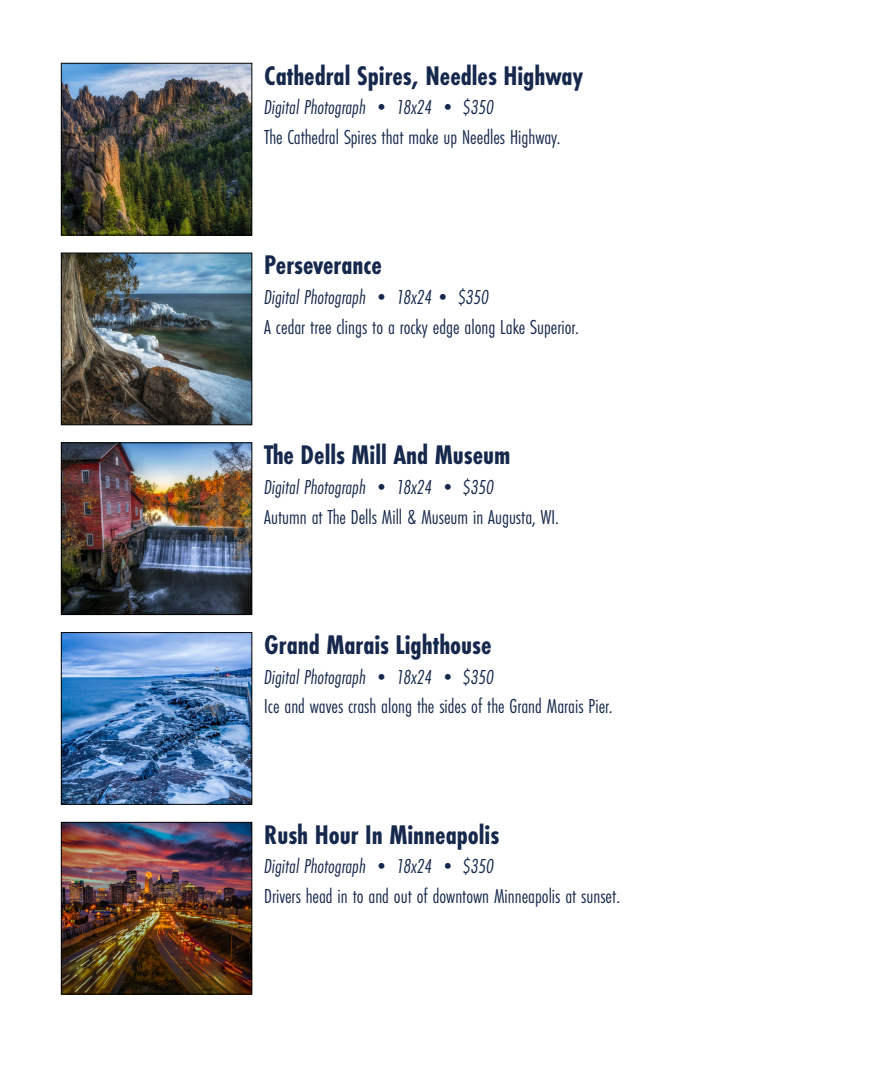
<style>
.page{position:relative;width:882px;height:1071px;background:#fff}
.page>*{position:absolute;margin:0;border:0;box-sizing:border-box;transform-origin:0 0}
.t1{font:700 28px "Futura PT Cond";color:#16284c}
.t2{font:21px "Futura PT Cond";color:#16284c}
.t3{font:italic 21px "Futura PT Cond";color:#16284c}
</style>
<div class="page">
<img style="left:63px;top:255px;width:187px;height:168px">
<div style="left:61px;top:253px;width:191px;height:172px;border:1px solid #040503"></div>
<img style="left:63px;top:634px;width:187px;height:169px">
<div style="left:61px;top:632px;width:191px;height:173px;border:1px solid #040503"></div>
<img style="left:63px;top:824px;width:187px;height:169px">
<div style="left:61px;top:822px;width:191px;height:173px;border:1px solid #040503"></div>
<img style="left:63px;top:65px;width:187px;height:168px">
<div style="left:61px;top:63px;width:191px;height:172px;border:1px solid #040503"></div>
<img style="left:63px;top:444px;width:187px;height:169px">
<div style="left:61px;top:442px;width:191px;height:173px;border:1px solid #040503"></div>
<p class="t1" style="left:264px;top:59px;width:320px">Cathedral Spires, Needles Highway</p>
<p class="t3" style="left:264px;top:95px;width:231px">Digital Photograph • 18x24 • $350</p>
<p class="t2" style="left:264px;top:125px;width:298px">The Cathedral Spires that make up Needles Highway.</p>
<p class="t1" style="left:264px;top:249px;width:119px">Perseverance</p>
<p class="t3" style="left:264px;top:285px;width:226px">Digital Photograph • 18x24• $350</p>
<p class="t2" style="left:264px;top:315px;width:316px">A cedar tree clings to a rocky edge along Lake Superior.</p>
<p class="t1" style="left:264px;top:439px;width:248px">The Dells Mill And Museum</p>
<p class="t3" style="left:264px;top:475px;width:231px">Digital Photograph • 18x24 • $350</p>
<p class="t2" style="left:264px;top:504px;width:296px">Autumn at The Dells Mill &amp; Museum in Augusta, WI.</p>
<p class="t1" style="left:264px;top:628px;width:229px">Grand Marais Lighthouse</p>
<p class="t3" style="left:264px;top:665px;width:231px">Digital Photograph • 18x24 • $350</p>
<p class="t2" style="left:264px;top:694px;width:350px">Ice and waves crash along the sides of the Grand Marais Pier.</p>
<p class="t1" style="left:264px;top:818px;width:236px">Rush Hour In Minneapolis</p>
<p class="t3" style="left:264px;top:854px;width:231px">Digital Photograph • 18x24 • $350</p>
<p class="t2" style="left:264px;top:884px;width:357px">Drivers head in to and out of downtown Minneapolis at sunset.</p>
</div>
